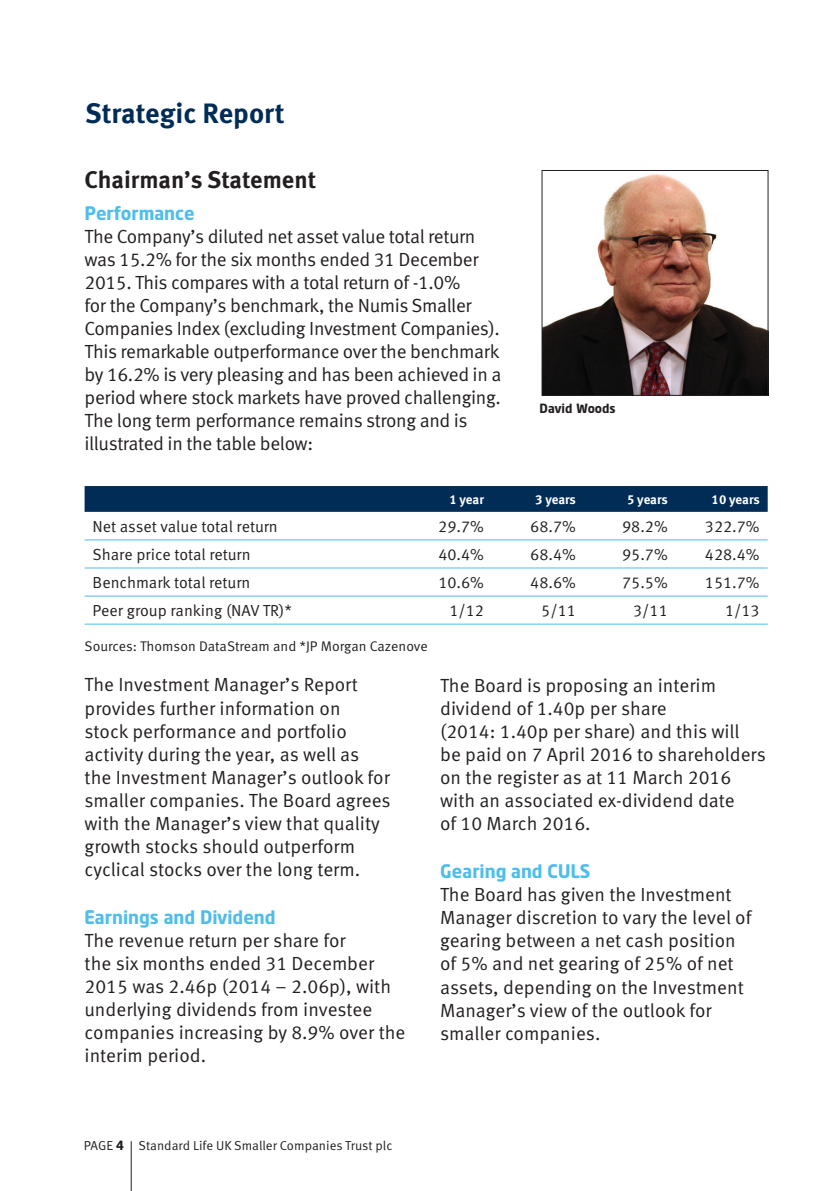
<style>
.page{position:relative;width:840px;height:1191px;background:#fff}
.page>*{position:absolute;margin:0;border:0;box-sizing:border-box;transform-origin:0 0}
.t1{font:700 28px "Meta Standard Life Pro TF";color:#002c55}
.t2{font:700 24px "Meta Standard Life Pro TF";color:#231f20}
.t3{font:19px/23px "Meta Standard Life Pro TF Norm";letter-spacing:-.005em;color:#231f20}
.t4{font:700 19px "Standard Life";color:#4fbdec}
.t5{font:16px "Meta Standard Life Pro TF Norm";color:#231f20}
.t6{font:14px "Meta Standard Life Pro TF Norm";color:#231f20}
.t7{font:13px "Meta Standard Life Pro TF Norm";color:#231f20}
.t8{font:700 13px "Meta Standard Life Pro TF";letter-spacing:-.01em;color:#fff}
.t9{font:700 13px "Standard Life";color:#231f20}
.s1{font-family:"Standard Life";font-weight:700}
</style>
<div class="page">
<hr style="left:131px;top:1141px;width:1px;height:50px;background:#231f20">
<img style="left:543px;top:174px;width:223px;height:220px">
<div style="left:541px;top:170px;width:227px;height:226px;border:1px solid #231f20"></div>
<svg style="left:84px;top:486px;width:683px;height:26px;background:#022d56"></svg>
<hr style="left:84px;top:539px;width:316px;height:1px;background:#4fbdec">
<hr style="left:400px;top:539px;width:91px;height:1px;background:#4fbdec">
<hr style="left:491px;top:539px;width:92px;height:1px;background:#4fbdec">
<hr style="left:583px;top:539px;width:92px;height:1px;background:#4fbdec">
<hr style="left:675px;top:539px;width:92px;height:1px;background:#4fbdec">
<hr style="left:84px;top:567px;width:316px;height:1px;background:#4fbdec">
<hr style="left:400px;top:567px;width:91px;height:1px;background:#4fbdec">
<hr style="left:491px;top:567px;width:92px;height:1px;background:#4fbdec">
<hr style="left:583px;top:567px;width:92px;height:1px;background:#4fbdec">
<hr style="left:675px;top:567px;width:92px;height:1px;background:#4fbdec">
<hr style="left:84px;top:596px;width:316px;height:1px;background:#4fbdec">
<hr style="left:400px;top:596px;width:91px;height:1px;background:#4fbdec">
<hr style="left:491px;top:596px;width:92px;height:1px;background:#4fbdec">
<hr style="left:583px;top:596px;width:92px;height:1px;background:#4fbdec">
<hr style="left:675px;top:596px;width:92px;height:1px;background:#4fbdec">
<hr style="left:84px;top:624px;width:316px;height:1px;background:#4fbdec">
<hr style="left:400px;top:624px;width:91px;height:1px;background:#4fbdec">
<hr style="left:491px;top:624px;width:92px;height:1px;background:#4fbdec">
<hr style="left:583px;top:624px;width:92px;height:1px;background:#4fbdec">
<hr style="left:675px;top:624px;width:92px;height:1px;background:#4fbdec">
<h1 class="t1" style="left:85px;top:91px;width:201px">Strategic Report</h1>
<p class="t2" style="left:84px;top:161px;width:233px">Chairman’s Statement</p>
<p class="t4" style="left:84px;top:201px;width:111px">Performance</p>
<p class="t3" style="left:84px;top:223px;width:418px">The Company’s diluted net asset value total return was 15.2% for the six months ended 31 December 2015. This compares with a total return of -1.0%<br>for the Company’s benchmark, the Numis Smaller Companies Index (excluding Investment Companies).<br>This remarkable outperformance over the benchmark by 16.2% is very pleasing and has been achieved in a period where stock markets have proved challenging.<br>The long term performance remains strong and is illustrated in the table below:</p>
<p class="t9" style="left:539px;top:400px;width:77px">David Woods</p>
<p class="t8" style="left:449px;top:489px;width:36px">1 year</p>
<p class="t8" style="left:535px;top:489px;width:42px">3 years</p>
<p class="t8" style="left:626px;top:489px;width:42px">5 years</p>
<p class="t8" style="left:711px;top:489px;width:50px">10 years</p>
<p class="t5" style="left:92px;top:514px;width:187px">Net asset value total return</p>
<p class="t5" style="left:438px;top:514px;width:47px">29.7%</p>
<p class="t5" style="left:530px;top:514px;width:47px">68.7%</p>
<p class="t5" style="left:621px;top:514px;width:47px">98.2%</p>
<p class="t5" style="left:704px;top:514px;width:56px">322.7%</p>
<p class="t5" style="left:93px;top:542px;width:159px">Share price total return</p>
<p class="t5" style="left:438px;top:542px;width:47px">40.4%</p>
<p class="t5" style="left:530px;top:542px;width:47px">68.4%</p>
<p class="t5" style="left:621px;top:542px;width:47px">95.7%</p>
<p class="t5" style="left:704px;top:542px;width:56px">428.4%</p>
<p class="t5" style="left:93px;top:570px;width:159px">Benchmark total return</p>
<p class="t5" style="left:438px;top:570px;width:47px">10.6%</p>
<p class="t5" style="left:530px;top:570px;width:47px">48.6%</p>
<p class="t5" style="left:621px;top:570px;width:47px">75.5%</p>
<p class="t5" style="left:704px;top:570px;width:56px">151.7%</p>
<p class="t5" style="left:93px;top:598px;width:201px">Peer group ranking (NAV TR)*</p>
<p class="t5" style="left:449px;top:598px;width:36px">1/12</p>
<p class="t5" style="left:541px;top:598px;width:36px">5/11</p>
<p class="t5" style="left:632px;top:598px;width:36px">3/11</p>
<p class="t5" style="left:724px;top:598px;width:36px">1/13</p>
<p class="t6" style="left:84px;top:636px;width:344px">Sources: Thomson DataStream and *JP Morgan Cazenove</p>
<p class="t3" style="left:84px;top:672px;width:307px">The Investment Manager’s Report provides further information on<br>stock performance and portfolio activity during the year, as well as the Investment Manager’s outlook for smaller companies. The Board agrees with the Manager’s view that quality growth stocks should outperform cyclical stocks over the long term.</p>
<p class="t4" style="left:84px;top:905px;width:192px">Earnings and Dividend</p>
<p class="t3" style="left:84px;top:928px;width:322px">The revenue return per share for<br>the six months ended 31 December<br>2015 was 2.46p (2014 – 2.06p), with underlying dividends from investee companies increasing by 8.9% over the interim period.</p>
<p class="t3" style="left:440px;top:672px;width:327px">The Board is proposing an interim dividend of 1.40p per share<br>(2014: 1.40p per share) and this will<br>be paid on 7 April 2016 to shareholders on the register as at 11 March 2016 with an associated ex-dividend date<br>of 10 March 2016.</p>
<p class="t4" style="left:440px;top:859px;width:152px">Gearing and CULS</p>
<p class="t3" style="left:440px;top:882px;width:313px">The Board has given the Investment<br>Manager discretion to vary the level of gearing between a net cash position of 5% and net gearing of 25% of net assets, depending on the Investment<br>Manager’s view of the outlook for smaller companies.</p>
<p class="t7" style="left:84px;top:1135px;width:310px">PAGE <span class="s1">4</span> Standard Life UK Smaller Companies Trust plc</p>
</div>
